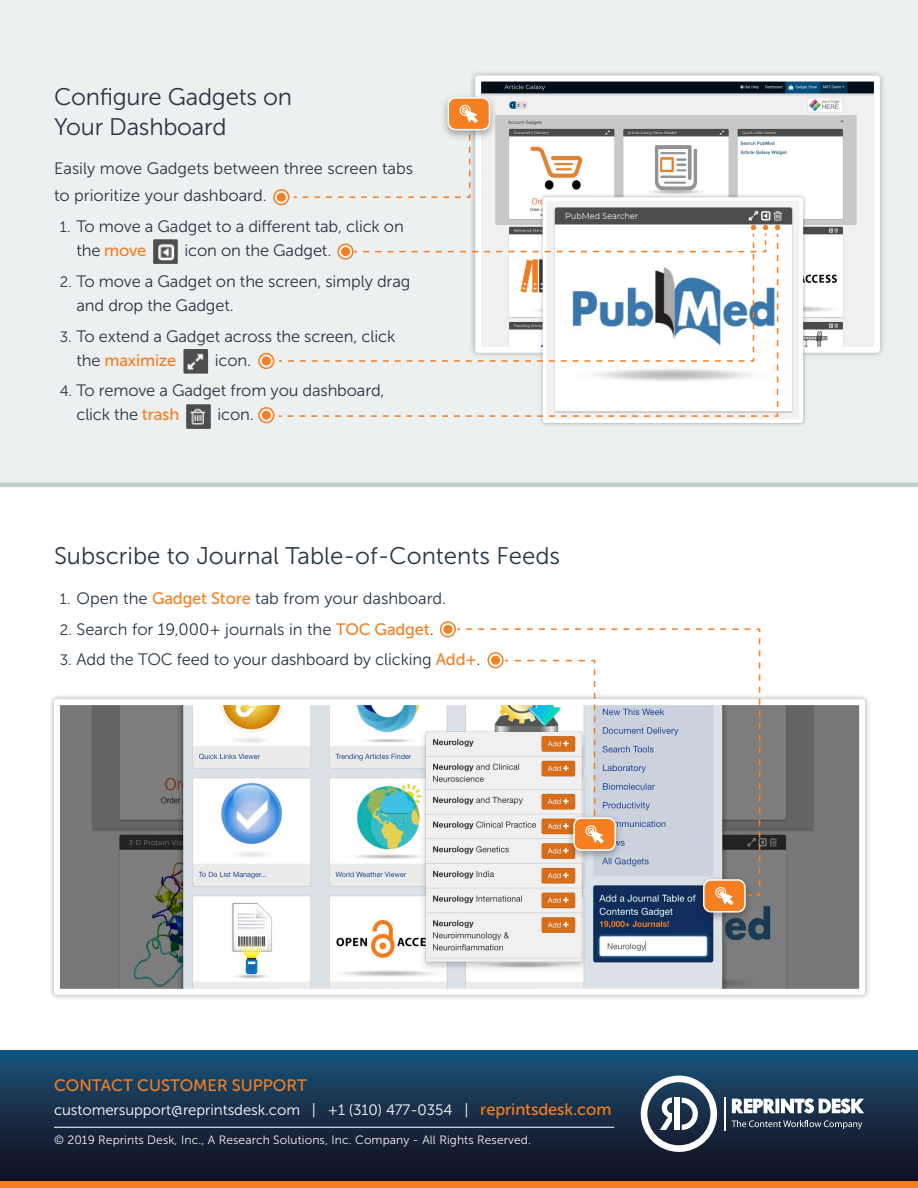
<style>
.page{position:relative;width:918px;height:1188px;background:#fff}
.page>*{position:absolute;margin:0;border:0;box-sizing:border-box;transform-origin:0 0}
.Main_Content{font:24px/30px "Museo Sans 300";color:#283542}
.Main_Content-2{font:16.5px/24px "Museo Sans 300";letter-spacing:-.01em;color:#283542}
.t1{font:16.5px "Museo Sans 500";color:#f57f21}
.t2{font:15px "Museo Sans 300";letter-spacing:-.005em;color:#fff}
.t3{font:12px "Museo Sans 300";letter-spacing:.01em;color:#f4f5f5}
.s1{font-size:15px}
.s2{font-family:"Museo Sans 500";color:#f57f21}
.s3{font-family:"Museo Sans 500";font-size:16.5px;color:#f57f21}
</style>
<div class="page">
<div style="left:0;top:1051px;width:918px;height:137px;background:linear-gradient(to bottom,#1a5278,#130818)"></div>
<div style="left:0;top:1181px;width:918px;height:7px;background:#f57f21"></div>
<svg style="left:641px;top:1076px;width:76px;height:76px"></svg>
<hr style="left:724px;top:1097px;width:1px;height:33px;background:#fff">
<svg style="left:732px;top:1099px;width:43px;height:14px"></svg>
<div style="left:776px;top:1099px;width:3px;height:14px;background:#fff;border:1px solid #fff"></div>
<svg style="left:781px;top:1099px;width:82px;height:14px"></svg>
<svg style="left:732px;top:1120px;width:130px;height:9px"></svg>
<hr style="left:54px;top:1127px;width:560px;height:1px;background:#fff">
<div style="left:0;top:0;width:918px;height:487px;background:#ecf0f0"></div>
<div style="left:469px;top:69px;width:418px;height:290px;background:#231f20;opacity:.33"></div>
<img style="left:482px;top:83px;width:391px;height:263px">
<div style="left:475px;top:76px;width:405px;height:277px;border:6px solid #fff"></div>
<div style="left:539px;top:193px;width:268px;height:234px;background:#231f20;opacity:.33"></div>
<img style="left:548px;top:202px;width:250px;height:216px">
<div style="left:543px;top:197px;width:260px;height:226px;border:4px solid #fff"></div>
<img style="left:153px;top:239px;width:25px;height:25px">
<img style="left:183px;top:349px;width:25px;height:25px">
<img style="left:186px;top:404px;width:25px;height:25px">
<div style="left:48px;top:694px;width:823px;height:306px;background:#231f20;opacity:.33"></div>
<img style="left:61px;top:706px;width:797px;height:282px">
<div style="left:54px;top:699px;width:811px;height:296px;border:6px solid #fff"></div>
<svg style="left:456px;top:628px;width:305px;height:269px"></svg>
<svg style="left:277px;top:232px;width:502px;height:186px"></svg>
<div style="left:440px;top:621px;width:16px;height:16px;border:2px solid #f57f21;border-radius:50%"></div>
<div style="left:443px;top:625px;width:9px;height:9px;background:#f57f21;border-radius:50%"></div>
<div style="left:487px;top:652px;width:17px;height:16px;border:2px solid #f57f21;border-radius:50%"></div>
<div style="left:491px;top:656px;width:9px;height:9px;background:#f57f21;border-radius:50%"></div>
<div style="left:565px;top:813px;width:59px;height:49px;background:#231f20;opacity:.4"></div>
<div style="left:574px;top:818px;width:41px;height:32px;background:#f57f21;border-radius:7px"></div>
<div style="left:573px;top:818px;width:43px;height:33px;border:2px solid #fff;border-radius:7px"></div>
<svg style="left:504px;top:659px;width:100px;height:184px"></svg>
<div style="left:440px;top:93px;width:58px;height:48px;background:#231f20;opacity:.4"></div>
<div style="left:448px;top:98px;width:41px;height:32px;background:#f57f21;border-radius:7px"></div>
<div style="left:448px;top:97px;width:42px;height:33px;border:2px solid #fff;border-radius:7px"></div>
<svg style="left:292px;top:105px;width:186px;height:94px;background:#ebeae6"></svg>
<div style="left:695px;top:875px;width:59px;height:48px;background:#231f20;opacity:.4"></div>
<div style="left:704px;top:880px;width:41px;height:32px;background:#f57f21;border-radius:7px"></div>
<div style="left:703px;top:879px;width:43px;height:34px;border:2px solid #fff;border-radius:7px"></div>
<svg style="left:715px;top:887px;width:37px;height:18px"></svg>
<div style="left:273px;top:189px;width:16px;height:16px;border:2px solid #f57f21;border-radius:50%"></div>
<div style="left:277px;top:193px;width:9px;height:9px;background:#f57f21;border-radius:50%"></div>
<div style="left:337px;top:244px;width:17px;height:16px;border:2px solid #f57f21;border-radius:50%"></div>
<div style="left:341px;top:247px;width:9px;height:9px;background:#f57f21;border-radius:50%"></div>
<div style="left:258px;top:353px;width:16px;height:16px;border:2px solid #f57f21;border-radius:50%"></div>
<div style="left:262px;top:357px;width:9px;height:8px;background:#f57f21;border-radius:50%"></div>
<div style="left:258px;top:407px;width:16px;height:16px;border:2px solid #f57f21;border-radius:50%"></div>
<div style="left:262px;top:411px;width:9px;height:9px;background:#f57f21;border-radius:50%"></div>
<svg style="left:353px;top:225px;width:415px;height:127px"></svg>
<svg style="left:775px;top:225px;width:5px;height:5px"></svg>
<p class="Main_Content" style="left:54px;top:82px;width:240px">Configure Gadgets on<br>Your Dashboard</p>
<p class="Main_Content-2" style="left:54px;top:155px;width:361px;line-height:27px">Easily move Gadgets between three screen tabs to prioritize your dashboard.</p>
<p class="Main_Content-2" style="left:76px;top:214px;width:329px;text-indent:-16px"><span class="s1">1.</span> To move a Gadget to a different tab, click on the <span class="s2">move</span></p>
<p class="Main_Content-2" style="left:185px;top:238px;width:148px">icon on the Gadget.</p>
<p class="Main_Content-2" style="left:76px;top:269px;width:335px;text-indent:-16px"><span class="s1">2.</span> To move a Gadget on the screen, simply drag and drop the Gadget.</p>
<p class="Main_Content-2" style="left:76px;top:324px;width:320px;text-indent:-16px"><span class="s1">3.</span> To extend a Gadget across the screen, click the <span class="s2">maximize</span></p>
<p class="Main_Content-2" style="left:215px;top:348px;width:38px">icon.</p>
<p class="Main_Content-2" style="left:76px;top:379px;width:310px;text-indent:-16px"><span class="s1">4.</span> To remove a Gadget from you dashboard, click the <span class="s2">trash</span></p>
<p class="Main_Content-2" style="left:218px;top:403px;width:38px">icon.</p>
<p class="Main_Content" style="left:54px;top:541px;width:508px">Subscribe to Journal Table-of-Contents Feeds</p>
<p class="Main_Content-2" style="left:60px;top:586px;width:388px"><span class="s1">1.</span> Open the <span class="s2">Gadget Store</span> tab from your dashboard.</p>
<p class="Main_Content-2" style="left:60px;top:617px;width:375px"><span class="s1">2.</span> Search for 19,000+ journals in the <span class="s2">TOC Gadget</span>.</p>
<p class="Main_Content-2" style="left:60px;top:648px;width:422px"><span class="s1">3.</span> Add the TOC feed to your dashboard by clicking <span class="s2">Add+</span>.</p>
<p class="t1" style="left:54px;top:1077px;width:254px">CONTACT CUSTOMER SUPPORT</p>
<p class="t2" style="left:54px;top:1102px;width:559px">customersupport@reprintsdesk.com | +1 (310) 477-0354 | <span class="s3">reprintsdesk.com</span></p>
<p class="t3" style="left:54px;top:1133px;width:479px">© 2019 Reprints Desk, Inc., A Research Solutions, Inc. Company - All Rights Reserved.</p>
</div>
